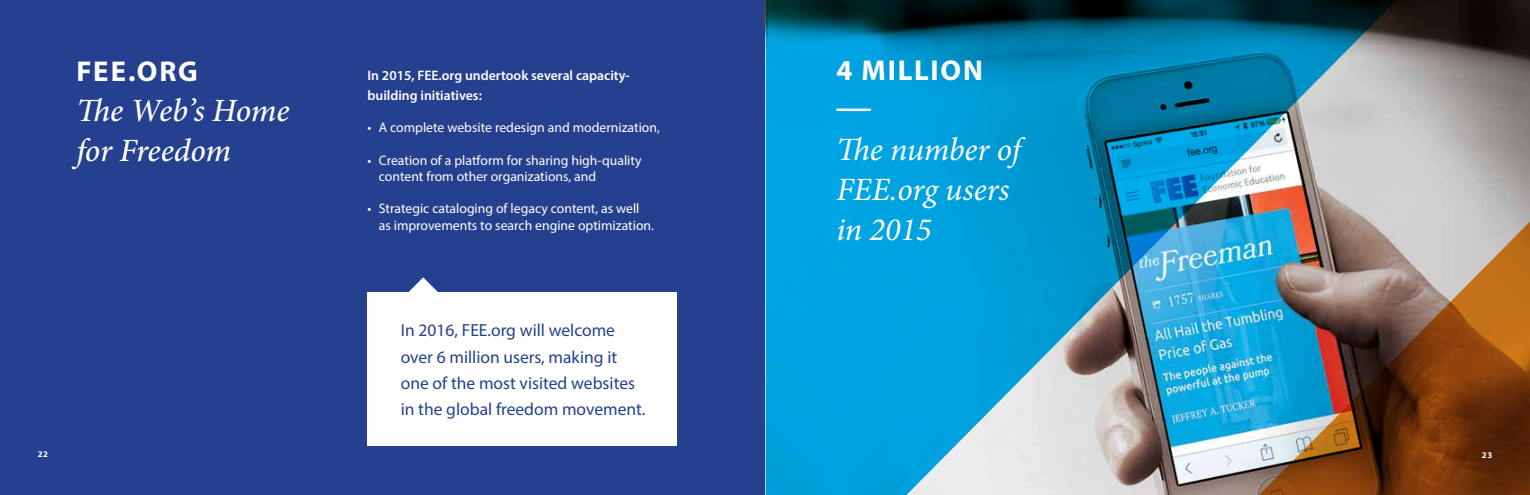
<style>
.page{position:relative;width:1530px;height:495px;background:#fff}
.page>*{position:absolute;margin:0;border:0;box-sizing:border-box;transform-origin:0 0}
.t1{font:italic 32.5px/40px "Minion Pro";color:#fff}
.t2{font:italic 500 32.5px/40px "Minion Pro";letter-spacing:-.01em;color:#fff}
.t3{font:700 28.75px "Myriad Pro";letter-spacing:.065em;color:#fff}
.t4{font:17.5px/26.2px "Myriad Pro";color:#25408f}
.t5{font:13.75px/16.2px "Myriad Pro";color:#fff}
.t6{font:600 13.75px/20px "Myriad Pro";color:#fff}
.t7{font:700 8.75px "Myriad Pro";color:#fff}
</style>
<div class="page">
<div style="left:0;top:0;width:766px;height:495px;background:#25408f"></div>
<img style="left:1408px;top:0;width:122px;height:209px">
<svg style="left:766px;top:0;width:642px;height:495px;background:#2e99c1"></svg>
<img style="left:1248px;top:209px;width:282px;height:286px">
<svg style="left:408px;top:277px;width:30px;height:15px"></svg>
<div style="left:367px;top:292px;width:310px;height:153px;background:#fff"></div>
<hr style="left:836px;top:109px;width:35px;height:2px;background:#fff">
<h2 class="t3" style="left:77px;top:53px;width:123px">FEE.ORG</h2>
<h1 class="t2" style="left:76px;top:91px;width:215px">The Web’s Home for Freedom</h1>
<p class="t7" style="left:38px;top:448px;width:12px">22</p>
<p class="t6" style="left:368px;top:65px;width:264px">In 2015, FEE.org undertook several capacity&shy;building initiatives:</p>
<p class="t5" style="left:368px;top:119px;width:294px">• A complete website redesign and modernization,</p>
<p class="t5" style="left:379px;top:152px;width:264px;text-indent:-11px">• Creation of a platform for sharing high-quality content from other organizations, and</p>
<p class="t5" style="left:379px;top:201px;width:277px;text-indent:-11px">• Strategic cataloging of legacy content, as well as improvements to search engine optimization.</p>
<p class="t4" style="left:401px;top:317px;width:246px">In 2016, FEE.org will welcome over 6 million users, making it one of the most visited websites in the global freedom movement.</p>
<h2 class="t3" style="left:836px;top:52px;width:148px">4 MILLION</h2>
<h1 class="t1" style="left:836px;top:130px;width:186px">The number of<br>FEE.org users in 2015</h1>
<p class="t7" style="left:1482px;top:449px;width:12px">23</p>
</div>
